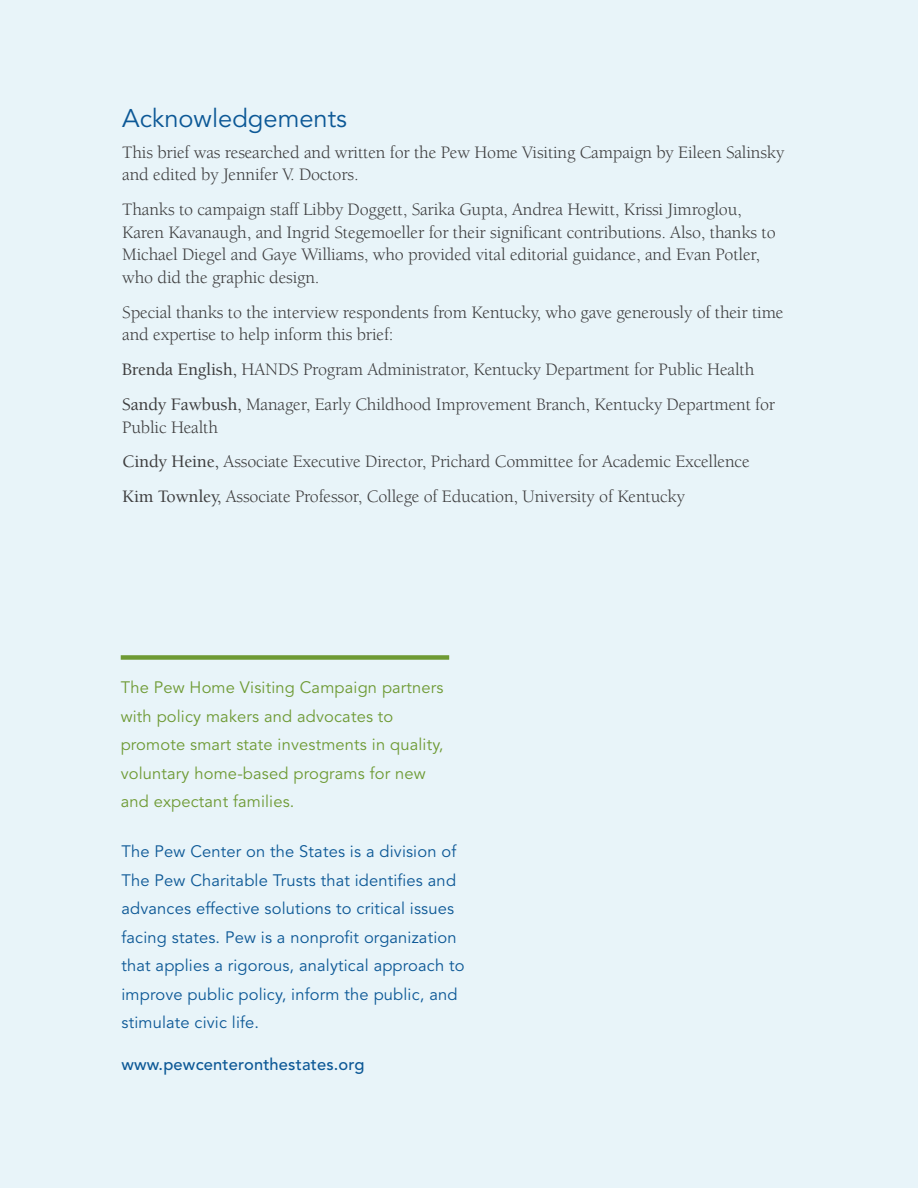
<style>
.page{position:relative;width:918px;height:1188px;background:#e8f4f9}
.page>*{position:absolute;margin:0;border:0;box-sizing:border-box;transform-origin:0 0}
.t1{font:25.5px "Avenir LT Std";color:#0c5896}
.t2{font:18px/22.5px "Berkeley Std";letter-spacing:-.01em;color:#3e3e3f}
.t3{font:16.5px/28.5px "Avenir LT Std";letter-spacing:.01em;color:#0c5896}
.t4{font:16.5px/28.5px "Avenir LT Std";letter-spacing:.01em;color:#6e9a34}
.t5{font:500 16.5px "Avenir LT Std";letter-spacing:.01em;color:#0c5896}
.s1{font-weight:500}
</style>
<div class="page">
<div style="left:121px;top:655px;width:328px;height:5px;background:#6e9a34"></div>
<h1 class="t1" style="left:122px;top:104px;width:226px">Acknowledgements</h1>
<p class="t2" style="left:122px;top:141px;width:664px">This brief was researched and written for the Pew Home Visiting Campaign by Eileen Salinsky and edited by Jennifer V. Doctors.</p>
<p class="t2" style="left:122px;top:199px;width:655px">Thanks to campaign staff Libby Doggett, Sarika Gupta, Andrea Hewitt, Krissi Jimroglou, Karen Kavanaugh, and Ingrid Stegemoeller for their significant contributions. Also, thanks to Michael Diegel and Gaye Williams, who provided vital editorial guidance, and Evan Potler, who did the graphic design.</p>
<p class="t2" style="left:122px;top:301px;width:663px">Special thanks to the interview respondents from Kentucky, who gave generously of their time and expertise to help inform this brief:</p>
<p class="t2" style="left:122px;top:352px;width:655px;line-height:35px"><span class="s1">Brenda English,</span> HANDS Program Administrator, Kentucky Department for Public Health<br><span class="s1">Sandy Fawbush,</span> Manager, Early Childhood Improvement Branch, Kentucky Department for</p>
<p class="t2" style="left:122px;top:410px;width:629px;line-height:35px">Public Health<br><span class="s1">Cindy Heine,</span> Associate Executive Director, Prichard Committee for Academic Excellence<br><span class="s1">Kim Townley,</span> Associate Professor, College of Education, University of Kentucky</p>
<p class="t4" style="left:121px;top:674px;width:324px">The Pew H ome Visiting Campaign partners with policy makers and advocates to promote smart state investments in quality, voluntary home-based programs for new and expectant families.</p>
<p class="t3" style="left:122px;top:838px;width:345px">The Pew Center on the States is a division of The Pew Charitable Trusts that identifies and advances effective solutions to critical issues facing states. Pew is a nonprofit organization that applies a rigorous, analytical approach to improve public policy, inform the public, and stimulate civic life.</p>
<p class="t5" style="left:122px;top:1055px;width:245px">www.pewcenteronthestates.org</p>
</div>
